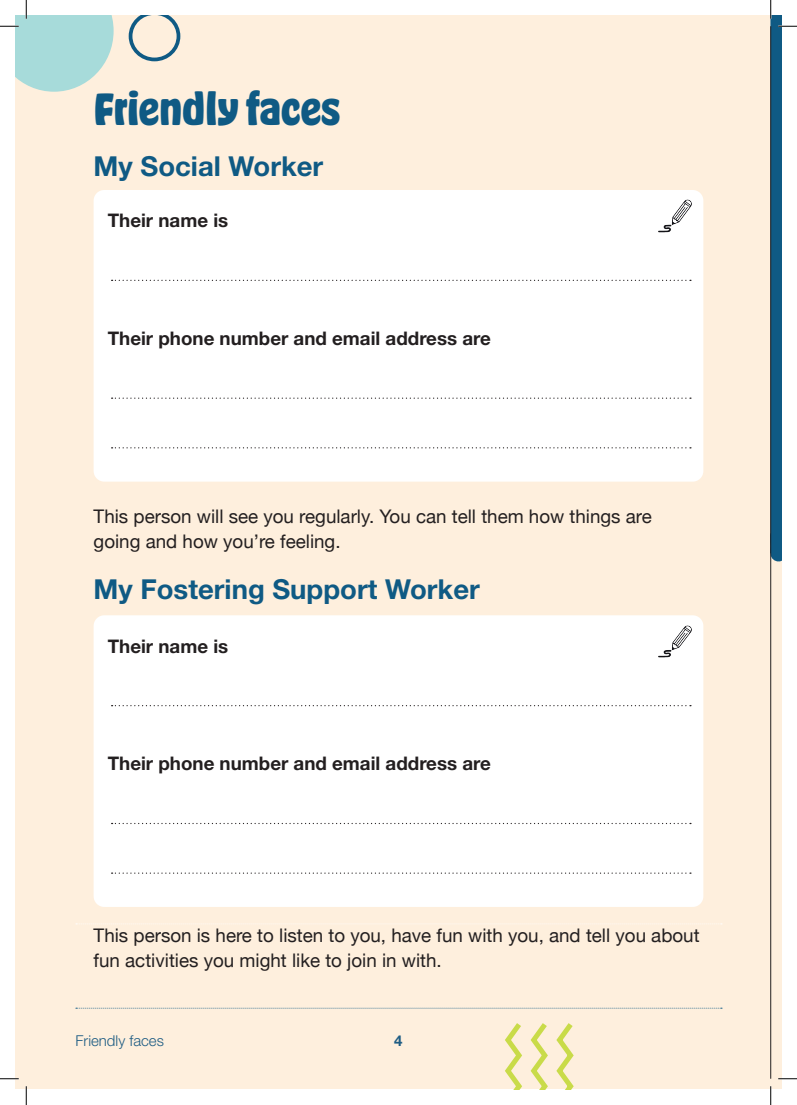
<style>
.page{position:relative;width:797px;height:1105px;background:#fff}
.page>*{position:absolute;margin:0;border:0;box-sizing:border-box;transform-origin:0 0}
.t1{font:700 41.25px "Hobeaux";color:#0f5a84}
.t2{font:700 27.5px "Helvetica Neue LT Std";color:#0f5a84}
.t3{font:18.75px/25px "Helvetica Neue";color:#231f20}
.t4{font:700 18.75px "Helvetica Neue LT Std";color:#231f20}
.t5{font:300 15px "Helvetica Neue LT Std";color:#1f5d84}
.t6{font:700 15px "Helvetica Neue LT Std";color:#1f5d84}
</style>
<div class="page">
<div style="left:16px;top:16px;width:765px;height:1073px;background:#feefdd"></div>
<svg style="left:76px;top:1008px;width:646px;height:1px"></svg>
<div style="left:94px;top:190px;width:609px;height:292px;background:#fff;border-radius:11px"></div>
<svg style="left:112px;top:280px;width:579px;height:1px"></svg>
<svg style="left:112px;top:398px;width:579px;height:1px"></svg>
<svg style="left:112px;top:447px;width:579px;height:1px"></svg>
<img style="left:658px;top:199px;width:34px;height:34px">
<div style="left:94px;top:615px;width:609px;height:292px;background:#fff;border-radius:11px"></div>
<svg style="left:112px;top:705px;width:579px;height:1px"></svg>
<svg style="left:112px;top:823px;width:579px;height:1px"></svg>
<svg style="left:112px;top:872px;width:579px;height:2px"></svg>
<img style="left:658px;top:625px;width:34px;height:33px">
<svg style="left:505px;top:1023px;width:69px;height:66px"></svg>
<svg style="left:129px;top:16px;width:51px;height:45px"></svg>
<hr style="left:770px;top:26px;width:1px;height:1053px;background:#231f20">
<svg style="left:0;top:1078px;width:19px;height:1px"></svg>
<svg style="left:778px;top:1078px;width:19px;height:1px"></svg>
<svg style="left:0;top:0;width:114px;height:92px"></svg>
<svg style="left:25px;top:1086px;width:2px;height:19px"></svg>
<svg style="left:761px;top:0;width:36px;height:664px"></svg>
<svg style="left:770px;top:1086px;width:1px;height:19px"></svg>
<h1 class="t1" style="left:94px;top:82px;width:248px">Friendly faces</h1>
<h2 class="t2" style="left:94px;top:149px;width:231px">My Social Worker</h2>
<p class="t4" style="left:108px;top:209px;width:122px">Their name is</p>
<p class="t4" style="left:108px;top:327px;width:384px">Their phone number and email address are</p>
<p class="t3" style="left:94px;top:505px;width:560px">This person will see you regularly. You can tell them how things are going and how you’re feeling.</p>
<h2 class="t2" style="left:94px;top:573px;width:388px">My Fostering Support Worker</h2>
<p class="t4" style="left:108px;top:634px;width:122px">Their name is</p>
<p class="t4" style="left:108px;top:752px;width:384px">Their phone number and email address are</p>
<p class="t3" style="left:94px;top:924px;width:607px">This person is here to listen to you, have fun with you, and tell you about fun activities you might like to join in with.</p>
<p class="t5" style="left:76px;top:1031px;width:90px">Friendly faces</p>
<p class="t6" style="left:394px;top:1031px;width:10px">4</p>
</div>
